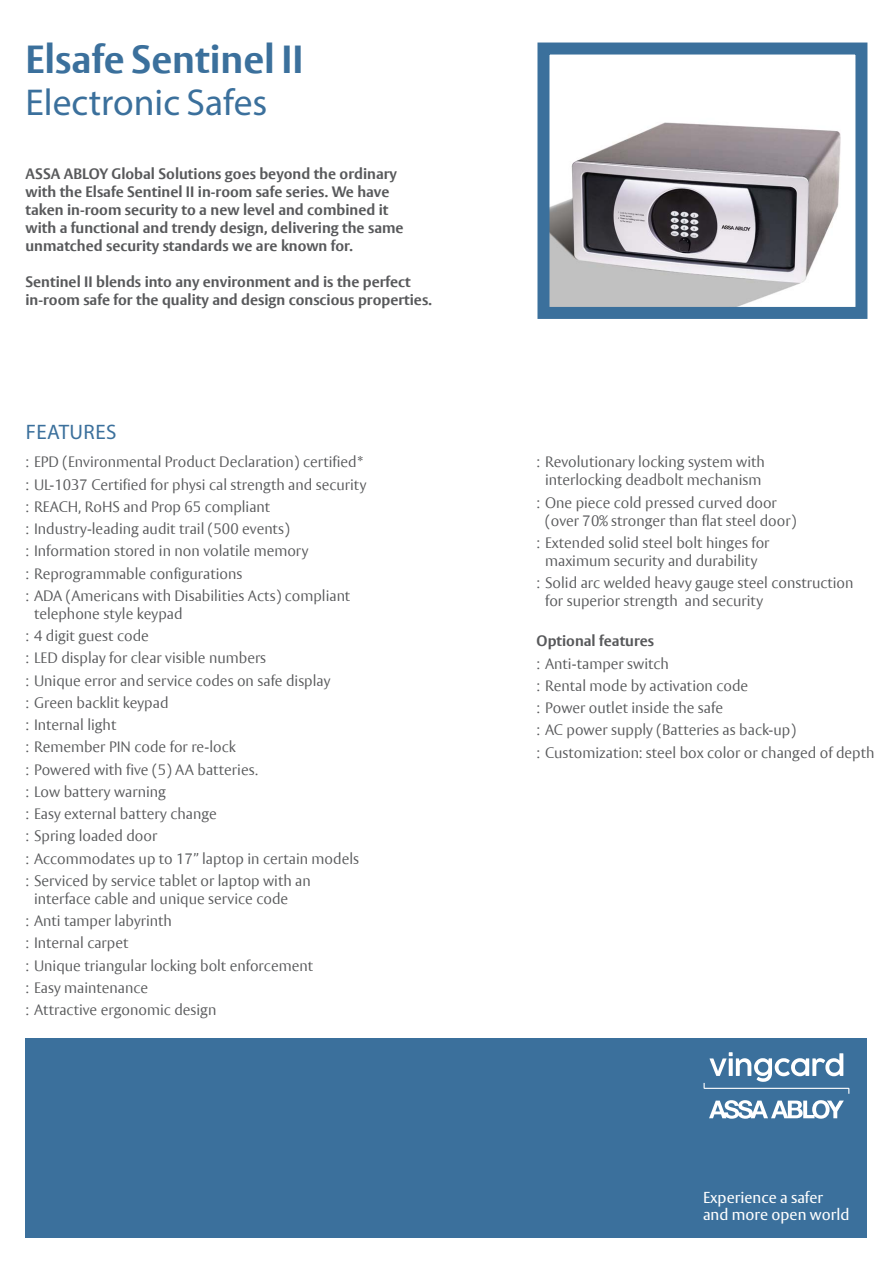
<style>
.page{position:relative;width:893px;height:1263px;background:#fff}
.page>*{position:absolute;margin:0;border:0;box-sizing:border-box;transform-origin:0 0}
.Rubrik_pos{font:700 39px "ASSA Vesta";color:#3b709c}
.Rubrik_pos-2{font:37.5px "Myriad Pro";color:#3b709c}
.DS_Heading_3{font:21px "Myriad Pro";letter-spacing:.02em;color:#3b709c}
.t1{font:15.75px/17.5px "ASSA Vesta";color:#fff}
.t2{font:300 15px/18px "ASSA Vesta";color:#58595b}
.DS_Brødtekst{font:700 15px/18px "ASSA Vesta";color:#58595b}
.DS_Brødtekst_Bullets{font:700 15px "ASSA Vesta";color:#58595b}
</style>
<div class="page">
<div style="left:26px;top:1038px;width:841px;height:199px;background:#3b709c"></div>
<svg style="left:709px;top:1100px;width:135px;height:19px"></svg>
<svg style="left:704px;top:1052px;width:145px;height:42px"></svg>
<img style="left:550px;top:122px;width:291px;height:184px">
<div style="left:537px;top:43px;width:330px;height:276px;border:12px solid #3b709c"></div>
<p class="Rubrik_pos" style="left:26px;top:35px;width:279px">Elsafe Sentinel II</p>
<p class="Rubrik_pos-2" style="left:26px;top:79px;width:243px">Electronic Safes</p>
<p class="DS_Brødtekst" style="left:26px;top:165px;width:380px">ASSA ABLOY Global Solutions goes beyond the ordinary with the Elsafe Sentinel II in-room safe series. We have taken in-room security to a new level and combined it with a functional and trendy design, delivering the same unmatched security standards we are known for.</p>
<p class="DS_Brødtekst" style="left:26px;top:273px;width:408px">Sentinel II blends into any environment and is the perfect in-room safe for the quality and design conscious properties.</p>
<p class="DS_Heading_3" style="left:26px;top:419px;width:92px">FEATURES</p>
<p class="t2" style="left:26px;top:454px;width:339px">: EPD (Environmental Product Declaration) certified*</p>
<p class="t2" style="left:26px;top:476px;width:342px">: UL-1037 Certified for physi cal strength and security</p>
<p class="t2" style="left:26px;top:498px;width:246px">: REACH, RoHS and Prop 65 compliant</p>
<p class="t2" style="left:26px;top:520px;width:266px">: Industry-leading audit trail (500 events)</p>
<p class="t2" style="left:26px;top:543px;width:284px">: Information stored in non volatile memory</p>
<p class="t2" style="left:26px;top:565px;width:218px">: Reprogrammable configurations</p>
<p class="t2" style="left:34px;top:587px;width:318px;text-indent:-9px">: ADA (Americans with Disabilities Acts) compliant telephone style keypad</p>
<p class="t2" style="left:26px;top:627px;width:125px">: 4 digit guest code</p>
<p class="t2" style="left:26px;top:650px;width:242px">: LED display for clear visible numbers</p>
<p class="t2" style="left:26px;top:672px;width:306px">: Unique error and service codes on safe display</p>
<p class="t2" style="left:26px;top:694px;width:144px">: Green backlit keypad</p>
<p class="t2" style="left:26px;top:716px;width:92px">: Internal light</p>
<p class="t2" style="left:26px;top:739px;width:212px">: Remember PIN code for re-lock</p>
<p class="t2" style="left:26px;top:761px;width:234px">: Powered with five (5) AA batteries.</p>
<p class="t2" style="left:26px;top:783px;width:142px">: Low battery warning</p>
<p class="t2" style="left:26px;top:805px;width:193px">: Easy external battery change</p>
<p class="t2" style="left:26px;top:828px;width:133px">: Spring loaded door</p>
<p class="t2" style="left:26px;top:850px;width:335px">: Accommodates up to 17” laptop in certain models</p>
<p class="t2" style="left:34px;top:872px;width:278px;text-indent:-9px">: Serviced by service tablet or laptop with an interface cable and unique service code</p>
<p class="t2" style="left:26px;top:912px;width:148px">: Anti tamper labyrinth</p>
<p class="t2" style="left:26px;top:935px;width:104px">: Internal carpet</p>
<p class="t2" style="left:26px;top:957px;width:289px">: Unique triangular locking bolt enforcement</p>
<p class="t2" style="left:26px;top:979px;width:124px">: Easy maintenance</p>
<p class="t2" style="left:26px;top:1002px;width:192px">: Attractive ergonomic design</p>
<p class="t2" style="left:537px;top:454px;width:230px;text-align:center">: Revolutionary locking system with interlocking deadbolt mechanism</p>
<p class="t2" style="left:545px;top:494px;width:253px;text-indent:-9px">: One piece cold pressed curved door (over 70% stronger than flat steel door)</p>
<p class="t2" style="left:537px;top:534px;width:234px;text-align:center">: Extended solid steel bolt hinges for maximum security and durability</p>
<p class="t2" style="left:545px;top:574px;width:310px;text-indent:-9px">: Solid arc welded heavy gauge steel construction for superior strength and security</p>
<p class="DS_Brødtekst_Bullets" style="left:537px;top:632px;width:119px">Optional features</p>
<p class="t2" style="left:537px;top:655px;width:134px">: Anti-tamper switch</p>
<p class="t2" style="left:537px;top:677px;width:213px">: Rental mode by activation code</p>
<p class="t2" style="left:537px;top:699px;width:188px">: Power outlet inside the safe</p>
<p class="t2" style="left:537px;top:722px;width:261px">: AC power supply (Batteries as back-up)</p>
<p class="t2" style="left:537px;top:744px;width:339px">: Customization: steel box color or changed of depth</p>
<p class="t1" style="left:703px;top:1189px;width:148px">Experience a safer and more open world</p>
</div>
